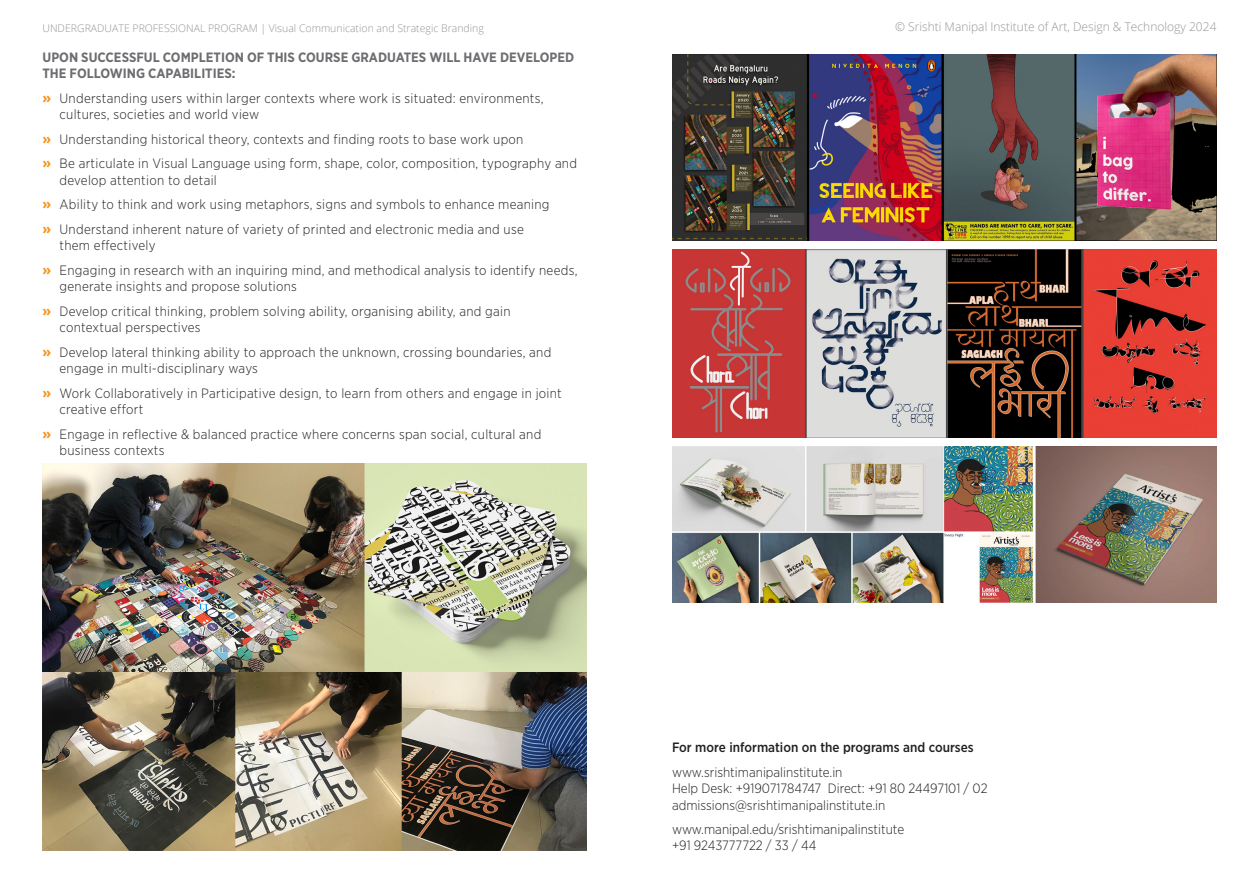
<style>
.page{position:relative;width:1259px;height:893px;background:#fff}
.page>*{position:absolute;margin:0;border:0;box-sizing:border-box;transform-origin:0 0}
.Body{font:300 13.5px/16.2px "Gotham Narrow";letter-spacing:.02em;color:#231f20}
.Body-2{font:300 13.5px/16.2px "Gotham Narrow";color:#231f20}
.Body-3{font:700 13.5px/16.2px "Gotham Narrow";color:#6c6d70}
.Body-4{font:500 13.5px "Gotham Narrow";color:#231f20}
.t1{font:300 12px "Open Sans";color:#939598}
.t2{font:300 10.5px "Open Sans";color:#939598}
.s1{font-weight:700;font-size:15px;color:#f7931d}
</style>
<div class="page">
<img style="left:672px;top:54px;width:544px;height:187px">
<img style="left:672px;top:249px;width:544px;height:189px">
<img style="left:672px;top:446px;width:544px;height:156px">
<img style="left:43px;top:672px;width:544px;height:178px">
<img style="left:43px;top:463px;width:544px;height:209px">
<p class="t2" style="left:43px;top:21px;width:443px">UNDERGRADUATE PROFESSIONAL PROGRAM | Visual Communication and Strategic Branding</p>
<p class="t1" style="left:895px;top:19px;width:323px">© Srishti Manipal Institute of Art, Design &amp; Technology 2024</p>
<p class="Body-3" style="left:43px;top:49px;width:533px">UPON SUCCESSFUL COMPLETION OF THIS COURSE GRADUATES WILL HAVE DEVELOPED<br>THE FOLLOWING CAPABILITIES:</p>
<p class="Body" style="left:60px;top:90px;width:485px;text-indent:-17px"><span class="s1">»</span> Understanding users within larger contexts where work is situated: environments, cultures, societies and world view</p>
<p class="Body" style="left:43px;top:130px;width:482px"><span class="s1">»</span> Understanding historical theory, contexts and finding roots to base work upon</p>
<p class="Body" style="left:60px;top:155px;width:519px;text-indent:-17px"><span class="s1">»</span> Be articulate in Visual Language using form, shape, color, composition, typography and develop attention to detail</p>
<p class="Body" style="left:43px;top:196px;width:508px"><span class="s1">»</span> Ability to think and work using metaphors, signs and symbols to enhance meaning</p>
<p class="Body" style="left:60px;top:221px;width:466px;text-indent:-17px"><span class="s1">»</span> Understand inherent nature of variety of printed and electronic media and use them effectively</p>
<p class="Body" style="left:60px;top:262px;width:519px;text-indent:-17px"><span class="s1">»</span> Engaging in research with an inquiring mind, and methodical analysis to identify needs, generate insights and propose solutions</p>
<p class="Body" style="left:60px;top:303px;width:452px;text-indent:-17px"><span class="s1">»</span> Develop critical thinking, problem solving ability, organising ability, and gain contextual perspectives</p>
<p class="Body" style="left:60px;top:343px;width:493px;text-indent:-17px"><span class="s1">»</span> Develop lateral thinking ability to approach the unknown, crossing boundaries, and engage in multi-disciplinary ways</p>
<p class="Body" style="left:60px;top:384px;width:504px;text-indent:-17px"><span class="s1">»</span> Work Collaboratively in Participative design, to learn from others and engage in joint creative effort</p>
<p class="Body" style="left:60px;top:425px;width:483px;text-indent:-17px"><span class="s1">»</span> Engage in reflective &amp; balanced practice where concerns span social, cultural and business contexts</p>
<p class="Body-4" style="left:672px;top:739px;width:303px">For more information on the programs and courses</p>
<p class="Body-2" style="left:672px;top:764px;width:317px">www.srishtimanipalinstitute.in<br>Help Desk: +919071784747 Direct: +91 80 24497101 / 02 admissions@srishtimanipalinstitute.in</p>
<p class="Body-2" style="left:672px;top:821px;width:234px">www.manipal.edu/srishtimanipalinstitute +91 9243777722 / 33 / 44</p>
</div>
